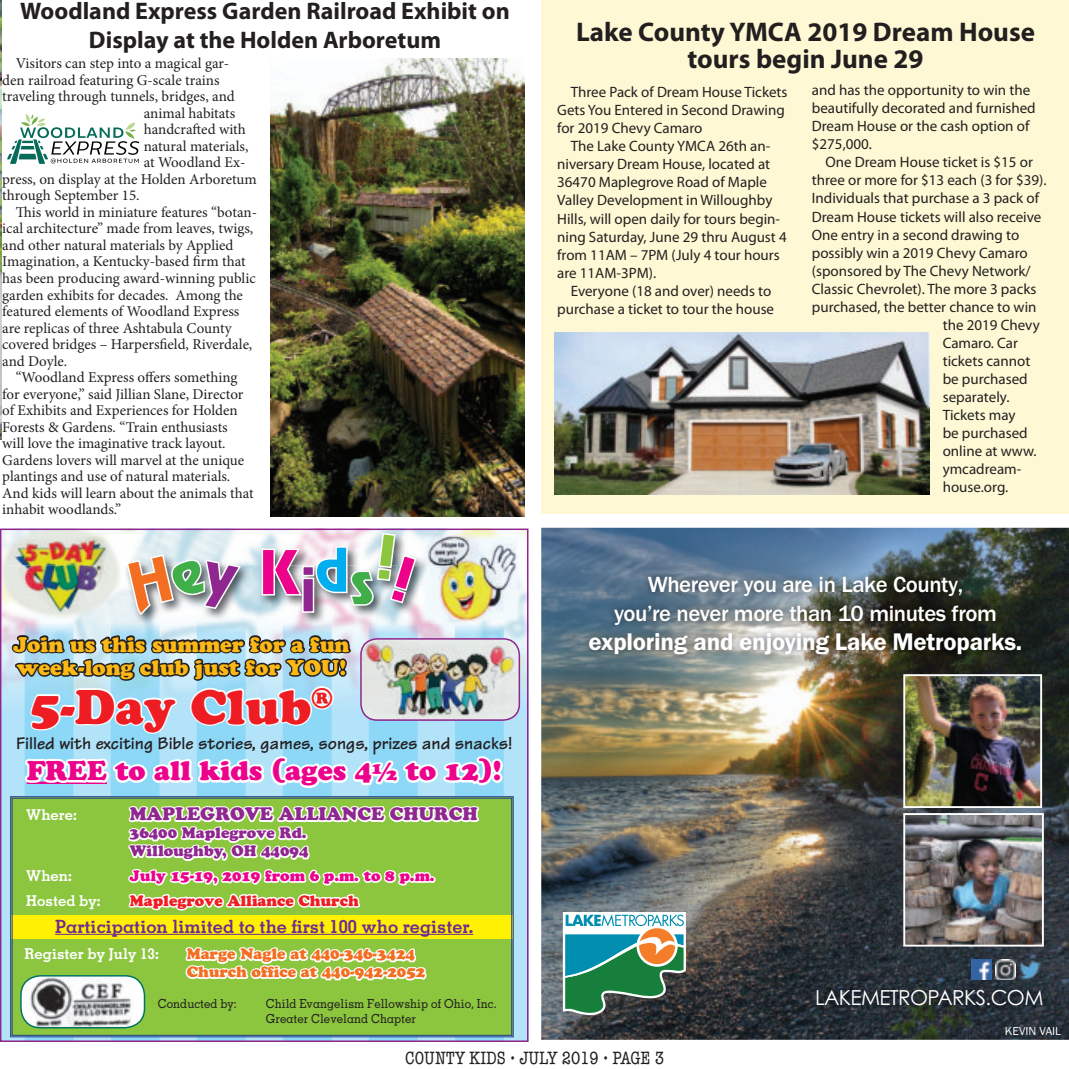
<style>
.page{position:relative;width:1069px;height:1069px;background:#fff}
.page>*{position:absolute;margin:0;border:0;box-sizing:border-box;transform-origin:0 0}
.t1{font:900 48px "Cooper";color:#ee1d23}
.t2{font:700 27px/27px "Myriad Pro";color:#231f20;text-align:center}
.t3{font:900 27px "Cooper";color:#ed028c}
.t4{font:600 24.9px "Franklin Gothic";letter-spacing:-.01em;color:#fff}
.t5{font:700 24px/28.8px "Myriad Pro";color:#231f20;text-align:center}
.t6{font:500 22.8px/29px "Franklin Gothic";letter-spacing:-.02em;color:#fff;text-align:center}
.t7{font:900 21px/23.4px "Cooper";color:#fcb814}
.t8{font:20.7px "Century Gothic";letter-spacing:-.03em;color:#fff}
.t9{font:700 18.3px "Memphis";color:#6e2c91}
.t10{font:700 18px "Tekton";color:#231f20}
.t11{font:condensed 18px "American Typewriter";color:#231f20}
.t12{font:900 18px "Cooper";color:#90268f}
.t13{font:15px "Minion Pro";color:#231f20}
.t14{font:15px/18px "Myriad Pro";color:#231f20}
.t15{font:900 15px/18px "Cooper";color:#f36e21}
.t16{font:700 15px "Memphis";color:#fff}
.t17{font:900 15px/18px "Cooper";color:#90268f}
.t18{font:900 15px "Cooper";color:#ed028c}
.t19{font:900 15px "Cooper";color:#ee1d23}
.t20{font:500 12.45px/15px "Memphis";color:#231f20;scale:.93 1}
.t21{font:12px "Franklin Gothic";color:#fff}
</style>
<div class="page">
<img style="left:505px;top:638px;width:14px;height:82px">
<img style="left:505px;top:532px;width:17px;height:92px">
<img style="left:10px;top:516px;width:495px;height:526px">
<img style="left:541px;top:527px;width:527px;height:512px">
<svg style="left:562px;top:911px;width:123px;height:106px"></svg>
<img style="left:903px;top:674px;width:140px;height:272px">
<img style="left:581px;top:569px;width:447px;height:94px">
<img style="left:810px;top:983px;width:238px;height:29px">
<img style="left:970px;top:958px;width:21px;height:21px">
<img style="left:1019px;top:959px;width:20px;height:20px">
<img style="left:995px;top:959px;width:20px;height:20px">
<img style="left:0;top:1px;width:1px;height:438px">
<img style="left:270px;top:59px;width:255px;height:457px">
<svg style="left:7px;top:114px;width:132px;height:50px"></svg>
<div style="left:541px;top:1px;width:527px;height:513px;background:#fef9d4"></div>
<img style="left:554px;top:332px;width:374px;height:162px">
<h3 class="t5" style="left:20px;top:-1px;width:491px">Woodland Express Garden Railroad Exhibit on<br>Display at the Holden Arboretum</h3>
<p class="t13" style="left:16px;top:58px;width:215px">Visitors can step into a magical gar-</p>
<p class="t13" style="left:2px;top:75px;width:219px">den railroad featuring G-scale trains</p>
<p class="t13" style="left:2px;top:91px;width:234px">traveling through tunnels, bridges, and</p>
<p class="t13" style="left:144px;top:108px;width:93px">animal habitats</p>
<p class="t13" style="left:144px;top:124px;width:104px">handcrafted with</p>
<p class="t13" style="left:144px;top:141px;width:106px">natural materials,</p>
<p class="t13" style="left:144px;top:157px;width:103px">at Woodland Ex-</p>
<p class="t13" style="left:2px;top:174px;width:256px">press, on display at the Holden Arboretum</p>
<p class="t13" style="left:2px;top:190px;width:139px">through September 15.</p>
<p class="t13" style="left:16px;top:207px;width:243px">This world in miniature features “botan-</p>
<p class="t13" style="left:2px;top:223px;width:252px">ical architecture” made from leaves, twigs,</p>
<p class="t13" style="left:2px;top:240px;width:233px">and other natural materials by Applied</p>
<p class="t13" style="left:2px;top:256px;width:245px">Imagination, a Kentucky-based firm that</p>
<p class="t13" style="left:2px;top:273px;width:255px">has been producing award-winning public</p>
<p class="t13" style="left:2px;top:289px;width:242px">garden exhibits for decades. Among the</p>
<p class="t13" style="left:2px;top:306px;width:238px">featured elements of Woodland Express</p>
<p class="t13" style="left:2px;top:322px;width:231px">are replicas of three Ashtabula County</p>
<p class="t13" style="left:2px;top:339px;width:251px">covered bridges – Harpersfield, Riverdale,</p>
<p class="t13" style="left:2px;top:355px;width:66px">and Doyle.</p>
<p class="t13" style="left:16px;top:372px;width:223px">“Woodland Express offers something</p>
<p class="t13" style="left:2px;top:388px;width:243px">for everyone,” said Jillian Slane, Director</p>
<p class="t13" style="left:2px;top:405px;width:237px">of Exhibits and Experiences for Holden</p>
<p class="t13" style="left:2px;top:421px;width:227px">Forests &amp; Gardens. “Train enthusiasts</p>
<p class="t13" style="left:2px;top:438px;width:225px">will love the imaginative track layout.</p>
<p class="t13" style="left:2px;top:454px;width:243px">Gardens lovers will marvel at the unique</p>
<p class="t13" style="left:2px;top:471px;width:229px">plantings and use of natural materials.</p>
<p class="t13" style="left:2px;top:487px;width:253px">And kids will learn about the animals that</p>
<p class="t13" style="left:2px;top:504px;width:120px">inhabit woodlands.”</p>
<h3 class="t7" style="left:13px;top:634px;width:337px">Join us this summer for a fun week-long club just for You!</h3>
<h1 class="t1" style="left:30px;top:689px;width:304px">5-Day club<sup>®</sup></h1>
<p class="t10" style="left:16px;top:731px;width:497px">Filled with exciting Bible stories, games, songs, prizes and snacks!</p>
<h2 class="t3" style="left:27px;top:760px;width:476px">Free to all kids (ages 4½ to 12)!</h2>
<p class="t16" style="left:26px;top:805px;width:52px">Where:</p>
<p class="t12" style="left:130px;top:807px;width:349px">Maplegrove alliance church</p>
<p class="t17" style="left:130px;top:825px;width:180px">36400 Maplegrove rd.<br>Willoughby, oh 44094</p>
<p class="t16" style="left:26px;top:866px;width:47px">When:</p>
<p class="t18" style="left:130px;top:870px;width:306px">July 15-19, 2019 from 6 p.m. to 8 p.m.</p>
<p class="t16" style="left:26px;top:891px;width:76px">Hosted by:</p>
<p class="t19" style="left:130px;top:895px;width:230px">Maplegrove alliance church</p>
<p class="t16" style="left:25px;top:944px;width:136px">Register by July 13:</p>
<p class="t15" style="left:187px;top:946px;width:240px">Marge nagle at 440-346-3424 church office at 440-942-2052</p>
<p class="t20" style="left:158px;top:995px;width:86px">Conducted by:</p>
<p class="t20" style="left:266px;top:995px;width:249px">Child Evangelism Fellowship of Ohio, Inc.<br>Greater Cleveland Chapter</p>
<p class="t9" style="left:55px;top:914px;width:419px">Participation limited to the first 100 who register.</p>
<h2 class="t2" style="left:576px;top:22px;width:460px">Lake County YMCA 2019 Dream House tours begin June 29</h2>
<p class="t14" style="left:557px;top:85px;width:232px;text-indent:14px">Three Pack of Dream House Tickets<br>Gets You Entered in Second Drawing for 2019 Chevy Camaro</p>
<p class="t14" style="left:557px;top:139px;width:231px;text-indent:14px">The Lake County YMCA 26th an&shy;niversary Dream House, located at<br>36470 Maplegrove Road of Maple<br>Valley Development in Willoughby<br>Hills, will open daily for tours begin&shy;ning Saturday, June 29 thru August 4 from 11AM – 7PM (July 4 tour hours are 11AM-3PM).</p>
<p class="t14" style="left:557px;top:283px;width:218px;text-align:right">Everyone (18 and over) needs to purchase a ticket to tour the house</p>
<p class="t14" style="left:811px;top:83px;width:225px">and has the opportunity to win the beautifully decorated and furnished<br>Dream House or the cash option of $275,000.</p>
<p class="t14" style="left:825px;top:155px;width:209px">One Dream House ticket is $15 or</p>
<p class="t14" style="left:811px;top:173px;width:236px">three or more for $13 each (3 for $39).</p>
<p class="t14" style="left:811px;top:191px;width:229px">Individuals that purchase a 3 pack of</p>
<p class="t14" style="left:811px;top:209px;width:231px">Dream House tickets will also receive</p>
<p class="t14" style="left:811px;top:227px;width:209px">One entry in a second drawing to</p>
<p class="t14" style="left:811px;top:245px;width:217px">possibly win a 2019 Chevy Camaro</p>
<p class="t14" style="left:811px;top:263px;width:220px">(sponsored by The Chevy Network/</p>
<p class="t14" style="left:811px;top:281px;width:226px">Classic Chevrolet). The more 3 packs</p>
<p class="t14" style="left:811px;top:299px;width:226px">purchased, the better chance to win</p>
<p class="t14" style="left:942px;top:317px;width:98px">the 2019 Chevy</p>
<p class="t14" style="left:942px;top:335px;width:77px">Camaro. Car</p>
<p class="t14" style="left:942px;top:353px;width:89px">tickets cannot</p>
<p class="t14" style="left:942px;top:371px;width:86px">be purchased</p>
<p class="t14" style="left:942px;top:389px;width:68px">separately.</p>
<p class="t14" style="left:942px;top:407px;width:74px">Tickets may</p>
<p class="t14" style="left:942px;top:425px;width:86px">be purchased</p>
<p class="t14" style="left:942px;top:443px;width:95px">online at www.</p>
<p class="t14" style="left:942px;top:461px;width:80px">ymcadream-</p>
<p class="t14" style="left:942px;top:479px;width:67px">house.org.</p>
<h3 class="t6" style="left:614px;top:569px;width:384px">Wherever you are in Lake County,<br>you’re never more than 10 minutes from</h3>
<h3 class="t4" style="left:588px;top:631px;width:435px">exploring and enjoying Lake Metroparks.</h3>
<h3 class="t8" style="left:815px;top:985px;width:229px">LAKEMETROPARKS.COM</h3>
<p class="t21" style="left:1004px;top:1023px;width:58px">KEVIN VAIL</p>
<p class="t11" style="left:405px;top:1051px;width:260px">COUNTY KIDS • JULY 2019 • PAGE 3</p>
</div>
